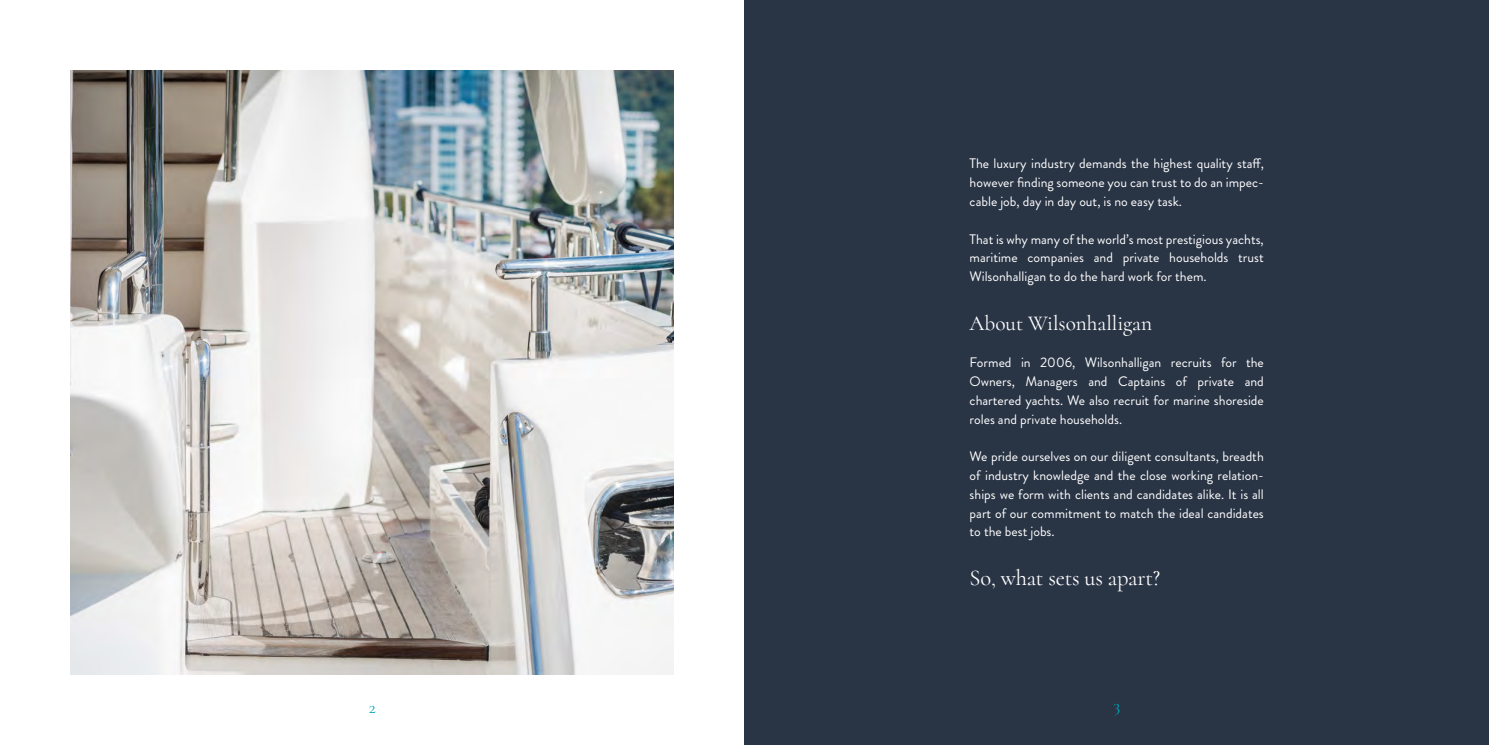
<style>
.page{position:relative;width:1489px;height:745px;background:#fff}
.page>*{position:absolute;margin:0;border:0;box-sizing:border-box;transform-origin:0 0}
.t1{font:22.5px "Cormorant";letter-spacing:-.01em;color:#fff}
.t2{font:21.25px "Cormorant";color:#fff}
.t3{font:17.5px "Cormorant";color:#00a5b5}
.t4{font:13.75px/18.8px "Brandon Grotesque";color:#fff;text-align:justify}
</style>
<div class="page">
<div style="left:744px;top:0;width:744px;height:744px;background:#293445"></div>
<img style="left:71px;top:71px;width:602px;height:602px">
<p class="t4" style="left:969px;top:154px;width:296px">The luxury industry demands the highest quality staff, however finding someone you can trust to do an impec&shy;cable job, day in day out, is no easy task.</p>
<p class="t4" style="left:969px;top:229px;width:296px">That is why many of the world’s most prestigious yachts, maritime companies and private households trust Wilsonhalligan to do the hard work for them.</p>
<h2 class="t2" style="left:969px;top:310px;width:184px">About Wilsonhalligan</h2>
<p class="t4" style="left:969px;top:353px;width:296px">Formed in 2006, Wilsonhalligan recruits for the Owners, Managers and Captains of private and chartered yachts. We also recruit for marine shoreside roles and private households.</p>
<p class="t4" style="left:969px;top:447px;width:296px">We pride ourselves on our diligent consultants, breadth of industry knowledge and the close working relation&shy;ships we form with clients and candidates alike. It is all part of our commitment to match the ideal candidates to the best jobs.</p>
<h1 class="t1" style="left:969px;top:564px;width:192px">So, what sets us apart?</h1>
<p class="t3" style="left:1113px;top:694px;width:8px">3</p>
<p class="t3" style="left:369px;top:696px;width:9px">2</p>
<p class="t3" style="left:1113px;top:696px;width:8px">3</p>
</div>
